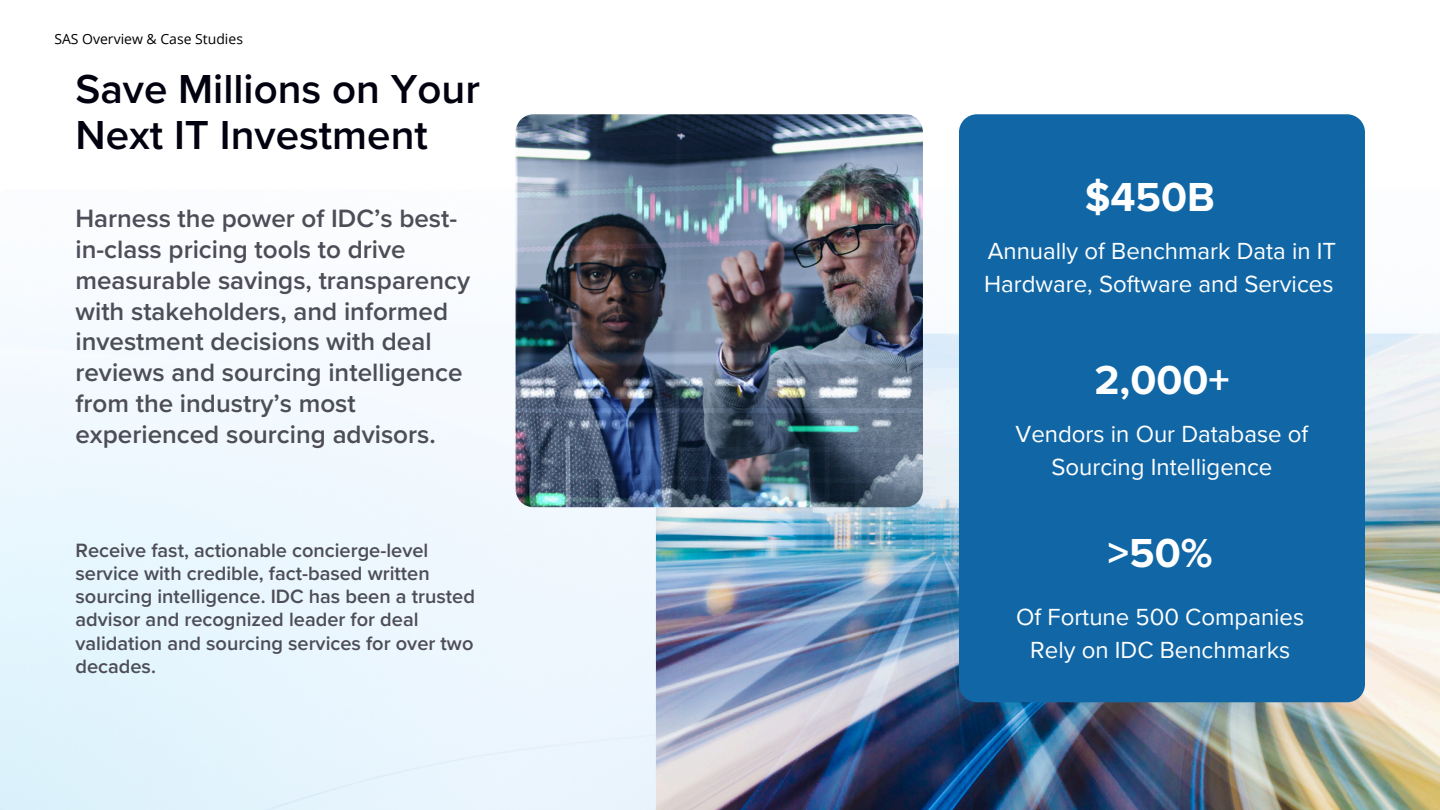
<style>
.page{position:relative;width:1440px;height:810px;background:#fff}
.page>*{position:absolute;margin:0;border:0;box-sizing:border-box;transform-origin:0 0}
.t1{font:600 42px/45.8px "Proxima Nova";color:#01010f}
.t2{font:700 42px "Proxima Nova";color:#fff}
.t3{font:600 26px/30.8px "Proxima Nova";color:#4d4d57}
.t4{font:24px/33px "Proxima Nova";color:#fff;text-align:center}
.t5{font:600 20px/23.2px "Proxima Nova";color:#4d4d57}
.t6{font:14px "Open Sans";color:#000}
</style>
<div class="page">
<img style="left:0;top:189px;width:1440px;height:621px">
<img style="left:656px;top:334px;width:784px;height:476px">
<img style="left:516px;top:114px;width:406px;height:393px">
<div style="left:959px;top:114px;width:406px;height:588px;background:#1167a6"></div>
<p class="t6" style="left:54px;top:29px;width:190px">SAS Overview &amp; Case Studies</p>
<h3 class="t1" style="left:75px;top:68px;width:406px">Save Millions on Your<br>Next IT Investment</h3>
<p class="t3" style="left:75px;top:204px;width:396px">Harness the power of IDC’s best&shy;in-class pricing tools to drive measurable savings, transparency with stakeholders, and informed investment decisions with deal reviews and sourcing intelligence from the industry’s most experienced sourcing advisors.</p>
<h5 class="t5" style="left:75px;top:539px;width:401px">Receive fast, actionable concierge-level service with credible, fact-based written sourcing intelligence. IDC has been a trusted advisor and recognized leader for deal validation and sourcing services for over two decades.</h5>
<h4 class="t2" style="left:1085px;top:178px;width:132px">$450B</h4>
<h2 class="t4" style="left:984px;top:235px;width:354px;text-align:left">Annually of Benchmark Data in IT<br>Hardware, Software and Services</h2>
<h4 class="t2" style="left:1094px;top:361px;width:137px">2,000+</h4>
<h2 class="t4" style="left:1016px;top:418px;width:294px">Vendors in Our Database of<br>Sourcing Intelligence</h2>
<h4 class="t2" style="left:1108px;top:534px;width:106px">&gt;50%</h4>
<h1 class="t4" style="left:1016px;top:601px;width:290px">Of Fortune 500 Companies<br>Rely on IDC Benchmarks</h1>
</div>
